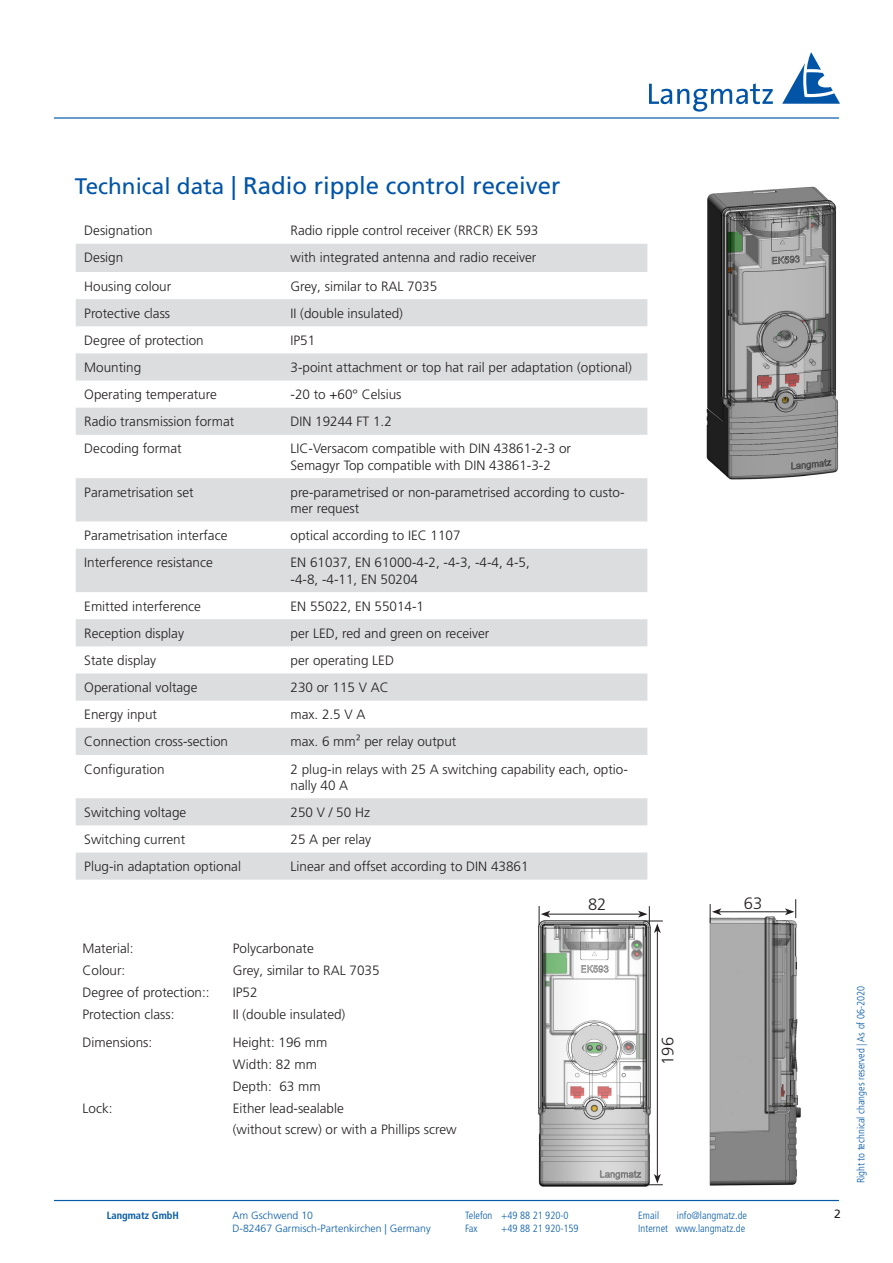
<style>
.page{position:relative;width:893px;height:1263px;background:#fff}
.page>*{position:absolute;margin:0;border:0;box-sizing:border-box;transform-origin:0 0}
.Zwischenüberschrift{font:24px "Frutiger LT Pro";color:#0154a6}
.t1{font:300 16.5px "Frutiger LT Pro";color:#231f20}
.Tabelle_8_pt{font:300 13.5px/16.2px "Frutiger LT Pro";color:#231f20}
.Tabelle_9_pt{font:300 13.5px "Frutiger LT Pro";color:#231f20}
.Text{font:300 13.5px "Frutiger LT Pro";color:#231f20}
.t2{font:12px "Frutiger LT Pro";color:#231f20}
.Frut47_7_8_8_0{font:300 condensed 10.5px "Frutiger LT Pro";color:#065aa6}
.t3{font:300 10.5px "Frutiger LT Pro";color:#065aa6}
.t4{font:700 condensed 10.5px "Frutiger LT Pro";color:#065aa6}
.s1{font-size:22.5px}
</style>
<div class="page">
<img style="left:706px;top:186px;width:133px;height:294px">
<img style="left:538px;top:915px;width:125px;height:272px">
<img style="left:709px;top:913px;width:92px;height:273px">
<hr style="left:54px;top:1200px;width:785px;height:1px;background:#065aa6">
<hr style="left:54px;top:117px;width:785px;height:2px;background:#065aa6">
<svg style="left:782px;top:52px;width:58px;height:52px"></svg>
<svg style="left:649px;top:83px;width:124px;height:29px"></svg>
<hr style="left:548px;top:914px;width:92px;height:1px;background:#231f20">
<hr style="left:719px;top:911px;width:68px;height:1px;background:#231f20">
<svg style="left:539px;top:906px;width:11px;height:19px"></svg>
<svg style="left:710px;top:904px;width:11px;height:19px"></svg>
<svg style="left:785px;top:899px;width:11px;height:19px"></svg>
<hr style="left:657px;top:931px;width:1px;height:245px;background:#231f20">
<svg style="left:638px;top:906px;width:25px;height:27px"></svg>
<svg style="left:644px;top:1174px;width:19px;height:11px"></svg>
<svg style="left:76px;top:244px;width:571px;height:636px;fill:#dcdddf"></svg>
<p class="Zwischenüberschrift" style="left:75px;top:171px;width:487px"><span class="s1">Technical data</span> | Radio ripple control receiver</p>
<p class="Tabelle_8_pt" style="left:84px;top:223px;width:70px">Designation</p>
<p class="Tabelle_8_pt" style="left:290px;top:223px;width:249px">Radio ripple control receiver (RRCR) EK 593</p>
<p class="Tabelle_8_pt" style="left:84px;top:250px;width:41px">Design</p>
<p class="Tabelle_8_pt" style="left:290px;top:250px;width:247px">with integrated antenna and radio receiver</p>
<p class="Tabelle_8_pt" style="left:84px;top:278px;width:89px">Housing colour</p>
<p class="Tabelle_8_pt" style="left:290px;top:278px;width:148px">Grey, similar to RAL 7035</p>
<p class="Tabelle_8_pt" style="left:84px;top:305px;width:87px">Protective class</p>
<p class="Tabelle_8_pt" style="left:290px;top:305px;width:114px">II (double insulated)</p>
<p class="Tabelle_8_pt" style="left:84px;top:332px;width:121px">Degree of protection</p>
<p class="Tabelle_8_pt" style="left:290px;top:332px;width:26px">IP51</p>
<p class="Tabelle_8_pt" style="left:84px;top:359px;width:59px">Mounting</p>
<p class="Tabelle_8_pt" style="left:290px;top:359px;width:343px">3-point attachment or top hat rail per adaptation (optional)</p>
<p class="Tabelle_8_pt" style="left:84px;top:386px;width:134px">Operating temperature</p>
<p class="Tabelle_8_pt" style="left:290px;top:386px;width:113px">-20 to +60° Celsius</p>
<p class="Tabelle_8_pt" style="left:84px;top:414px;width:152px">Radio transmission format</p>
<p class="Tabelle_8_pt" style="left:290px;top:414px;width:103px">DIN 19244 FT 1.2</p>
<p class="Tabelle_8_pt" style="left:84px;top:441px;width:99px">Decoding format</p>
<p class="Tabelle_8_pt" style="left:290px;top:441px;width:282px">LIC-Versacom compatible with DIN 43861-2-3 or</p>
<p class="Tabelle_8_pt" style="left:290px;top:457px;width:262px">Semagyr Top compatible with DIN 43861-3-2</p>
<p class="Tabelle_8_pt" style="left:84px;top:484px;width:111px">Parametrisation set</p>
<p class="Tabelle_8_pt" style="left:290px;top:484px;width:336px">pre-parametrised or non-parametrised according to custo&shy;mer request</p>
<p class="Tabelle_8_pt" style="left:84px;top:527px;width:145px">Parametrisation interface</p>
<p class="Tabelle_8_pt" style="left:290px;top:527px;width:172px">optical according to IEC 1107</p>
<p class="Tabelle_8_pt" style="left:84px;top:555px;width:130px">Interference resistance</p>
<p class="Tabelle_8_pt" style="left:290px;top:555px;width:241px">EN 61037, EN 61000-4-2, -4-3, -4-4, 4-5,</p>
<p class="Tabelle_8_pt" style="left:290px;top:571px;width:129px">-4-8, -4-11, EN 50204</p>
<p class="Tabelle_8_pt" style="left:84px;top:598px;width:118px">Emitted interference</p>
<p class="Tabelle_8_pt" style="left:290px;top:598px;width:135px">EN 55022, EN 55014-1</p>
<p class="Tabelle_8_pt" style="left:84px;top:625px;width:101px">Reception display</p>
<p class="Tabelle_8_pt" style="left:290px;top:625px;width:200px">per LED, red and green on receiver</p>
<p class="Tabelle_8_pt" style="left:84px;top:652px;width:73px">State display</p>
<p class="Tabelle_8_pt" style="left:290px;top:652px;width:105px">per operating LED</p>
<p class="Tabelle_8_pt" style="left:84px;top:679px;width:115px">Operational voltage</p>
<p class="Tabelle_8_pt" style="left:290px;top:679px;width:100px">230 or 115 V AC</p>
<p class="Tabelle_8_pt" style="left:84px;top:707px;width:74px">Energy input</p>
<p class="Tabelle_8_pt" style="left:290px;top:707px;width:77px">max. 2.5 V A</p>
<p class="Tabelle_8_pt" style="left:84px;top:734px;width:145px">Connection cross-section</p>
<p class="Tabelle_8_pt" style="left:290px;top:734px;width:167px">max. 6 mm² per relay output</p>
<p class="Tabelle_8_pt" style="left:84px;top:761px;width:82px">Configuration</p>
<p class="Tabelle_8_pt" style="left:290px;top:761px;width:339px">2 plug-in relays with 25 A switching capability each, optio&shy;nally 40 A</p>
<p class="Tabelle_8_pt" style="left:84px;top:804px;width:104px">Switching voltage</p>
<p class="Tabelle_9_pt" style="left:290px;top:804px;width:81px">250 V / 50 Hz</p>
<p class="Tabelle_8_pt" style="left:84px;top:831px;width:103px">Switching current</p>
<p class="Tabelle_9_pt" style="left:290px;top:831px;width:82px">25 A per relay</p>
<p class="Tabelle_8_pt" style="left:84px;top:858px;width:158px">Plug-in adaptation optional</p>
<p class="Tabelle_9_pt" style="left:290px;top:859px;width:240px">Linear and offset according to DIN 43861</p>
<p class="Tabelle_8_pt" style="left:83px;top:940px;width:52px">Material:</p>
<p class="Tabelle_8_pt" style="left:233px;top:940px;width:82px">Polycarbonate</p>
<p class="Tabelle_8_pt" style="left:83px;top:962px;width:44px">Colour:</p>
<p class="Tabelle_8_pt" style="left:233px;top:962px;width:148px">Grey, similar to RAL 7035</p>
<p class="Tabelle_8_pt" style="left:83px;top:984px;width:129px">Degree of protection::</p>
<p class="Tabelle_8_pt" style="left:233px;top:984px;width:26px">IP52</p>
<p class="Text" style="left:83px;top:1007px;width:94px">Protection class:</p>
<p class="Tabelle_8_pt" style="left:233px;top:1006px;width:114px">II (double insulated)</p>
<p class="Text" style="left:83px;top:1034px;width:71px">Dimensions:</p>
<p class="Tabelle_8_pt" style="left:233px;top:1034px;width:96px">Height: 196 mm</p>
<p class="Tabelle_8_pt" style="left:233px;top:1056px;width:86px">Width: 82 mm</p>
<p class="Tabelle_8_pt" style="left:233px;top:1078px;width:89px">Depth: 63 mm</p>
<p class="Text" style="left:83px;top:1100px;width:31px">Lock:</p>
<p class="Tabelle_8_pt" style="left:233px;top:1098px;width:225px;line-height:21px">Either lead-sealable<br>(without screw) or with a Phillips screw</p>
<p class="t1" style="left:588px;top:895px;width:20px">82</p>
<p class="t1" style="left:744px;top:893px;width:20px">63</p>
<p class="t1" style="left:658px;top:1065px;width:29px;rotate:-90deg">196</p>
<p class="t4" style="left:107px;top:1209px;width:74px">Langmatz GmbH</p>
<p class="t3" style="left:233px;top:1209px;width:82px">Am Gschwend 10</p>
<p class="Frut47_7_8_8_0" style="left:465px;top:1209px;width:105px">Telefon +49 88 21 920-0</p>
<p class="Frut47_7_8_8_0" style="left:638px;top:1209px;width:22px">Email</p>
<p class="Frut47_7_8_8_0" style="left:677px;top:1209px;width:72px">info@langmatz.de</p>
<p class="t2" style="left:834px;top:1207px;width:8px">2</p>
<p class="t3" style="left:233px;top:1222px;width:200px">D-82467 Garmisch-Partenkirchen | Germany</p>
<p class="Frut47_7_8_8_0" style="left:465px;top:1222px;width:14px">Fax</p>
<p class="Frut47_7_8_8_0" style="left:501px;top:1222px;width:79px">+49 88 21 920-159</p>
<p class="Frut47_7_8_8_0" style="left:638px;top:1222px;width:108px">Internet www.langmatz.de</p>
<p class="Frut47_7_8_8_0" style="left:855px;top:1183px;width:199px;rotate:-90deg">Right to technical changes reserved | As of 06-2020</p>
</div>
